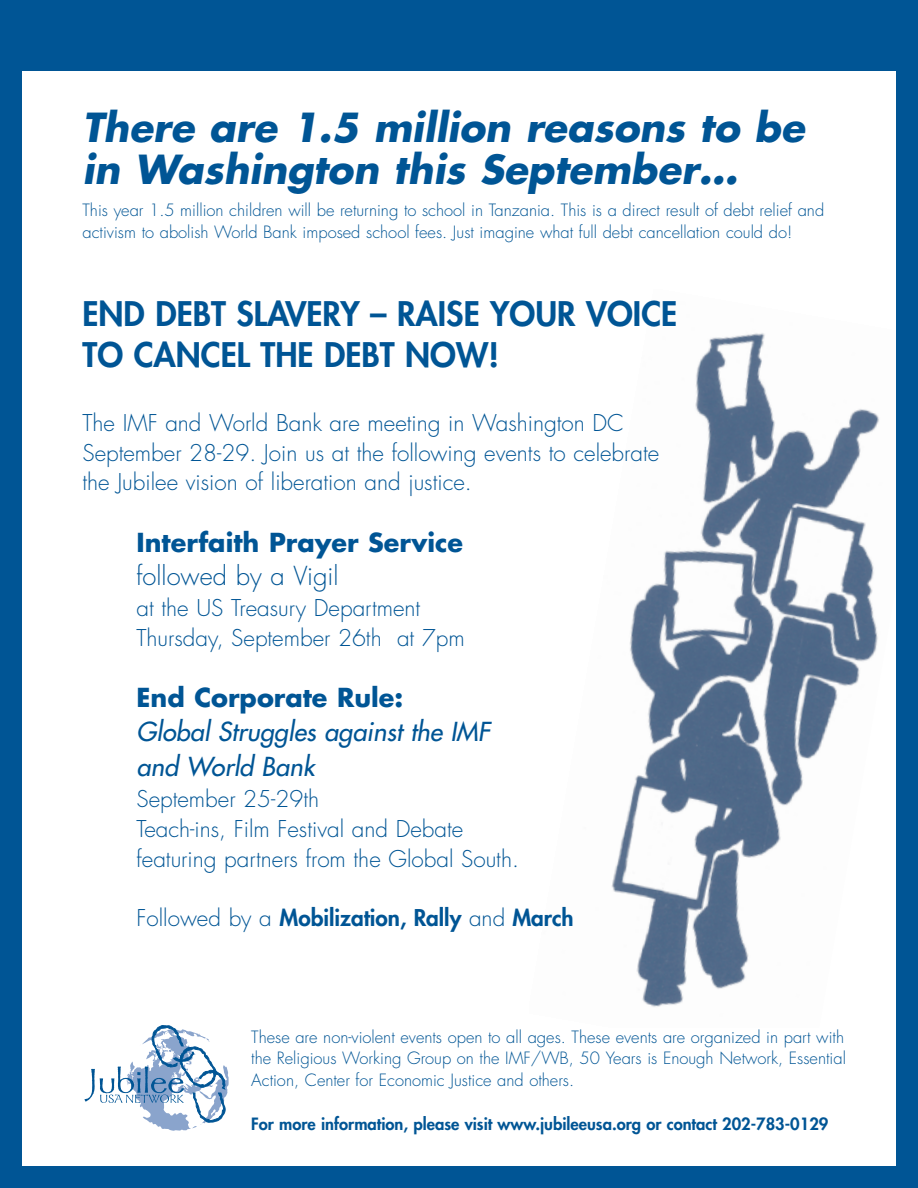
<style>
.page{position:relative;width:918px;height:1188px;background:#fff}
.page>*{position:absolute;margin:0;border:0;box-sizing:border-box;transform-origin:0 0}
.t1{font:italic 700 39px/42px "Futura";color:#005595}
.t2{font:800 33px/40.5px "Futura";color:#005595}
.t3{font:700 25.5px "Futura";color:#005595}
.t4{font:italic 25.5px/34.8px "Futura";color:#005595}
.t5{font:300 25.5px "Futura";color:#005595}
.t6{font:300 22.5px/29.5px "Futura";color:#005595}
.t7{font:800 22.5px "Futura";color:#005595}
.t8{font:300 16.5px/21.8px "Futura";color:#005595}
.t9{font:800 16.5px "Futura";color:#005595}
.s1{font-weight:300}
</style>
<div class="page">
<img style="left:611px;top:333px;width:268px;height:674px">
<div style="left:0;top:0;width:918px;height:71px;background:#005595"></div>
<div style="left:896px;top:50px;width:22px;height:1138px;background:#005595"></div>
<div style="left:1px;top:49px;width:21px;height:1139px;background:#005595"></div>
<div style="left:2px;top:1166px;width:916px;height:22px;background:#005595"></div>
<svg style="left:85px;top:1026px;width:144px;height:105px"></svg>
<h1 class="t1" style="left:82px;top:110px;width:724px">There are 1.5 million reasons to be in Washington this September…</h1>
<p class="t8" style="left:82px;top:200px;width:743px">This year 1.5 million children will be returning to school in Tanzania. This is a direct result of debt relief and activism to abolish World Bank imposed school fees. Just imagine what full debt cancellation could do!</p>
<h2 class="t2" style="left:82px;top:297px;width:596px">END DEBT SLAVERY – RAISE YOUR VOICE<br>TO CANCEL THE DEBT NOW!</h2>
<h3 class="t6" style="left:82px;top:410px;width:578px">The IMF and World Bank are meeting in Washington DC<br>September 28-29. Join us at the following events to celebrate the Jubilee vision of liberation and justice.</h3>
<h3 class="t3" style="left:136px;top:531px;width:328px">Interfaith Prayer Service</h3>
<h3 class="t5" style="left:136px;top:564px;width:204px">followed by a Vigil</h3>
<h3 class="t6" style="left:136px;top:595px;width:330px">at the US Treasury Department<br>Thursday, September 26th at 7pm</h3>
<h3 class="t3" style="left:136px;top:686px;width:268px">End Corporate Rule:</h3>
<h3 class="t4" style="left:136px;top:716px;width:355px">Global Struggles against the IMF and World Bank</h3>
<h3 class="t6" style="left:136px;top:786px;width:384px">September 25-29th<br>Teach-ins, Film Festival and Debate featuring partners from the Global South.</h3>
<h3 class="t7" style="left:136px;top:907px;width:439px"><span class="s1">Followed by a</span> Mobilization, Rally <span class="s1">and</span> March</h3>
<p class="t8" style="left:251px;top:1027px;width:596px;text-align:justify">These are non-violent events open to all ages. These events are organized in part with the Religious Working Group on the IMF/WB, 50 Years is Enough Network, Essential Action, Center for Economic Justice and others.</p>
<p class="t9" style="left:251px;top:1116px;width:579px">For more information, please visit www.jubileeusa.org or contact 202-783-0129</p>
</div>
